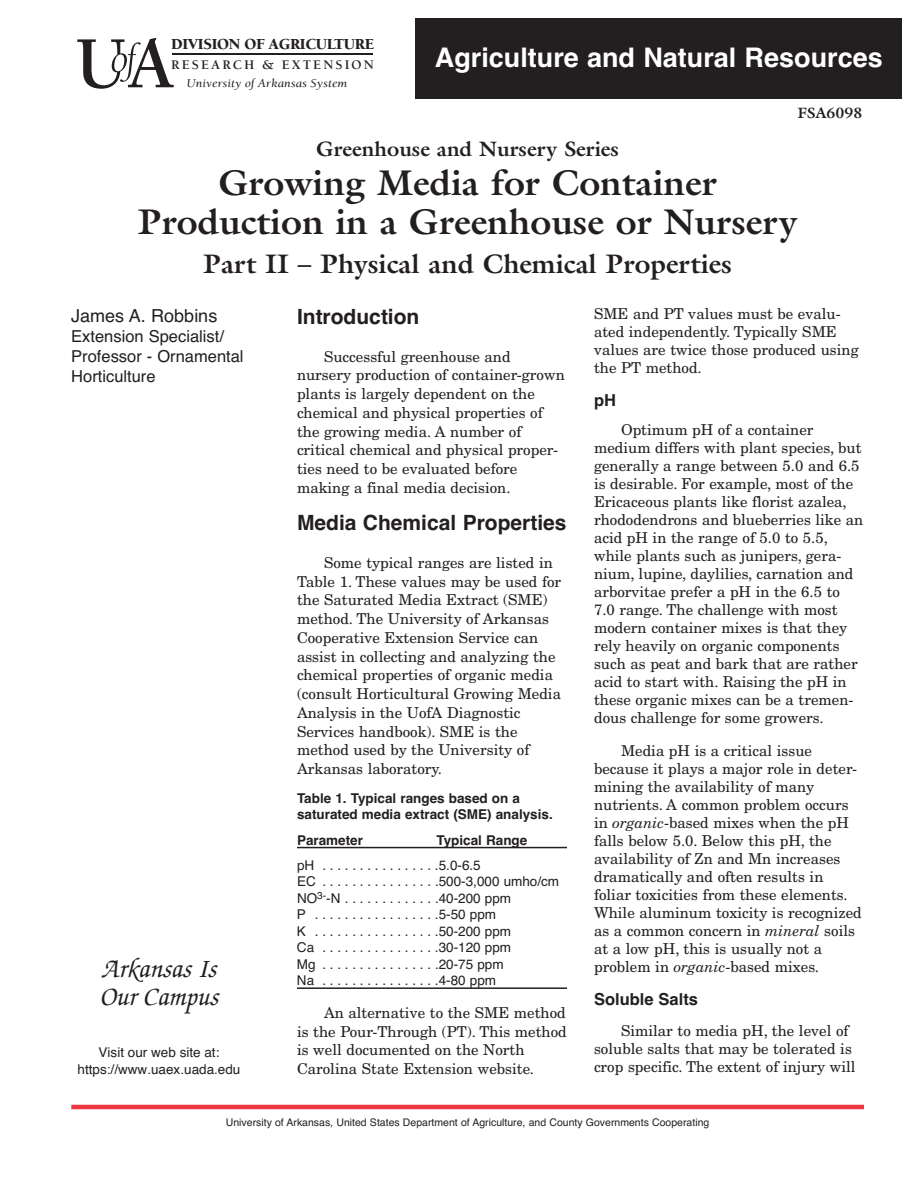
<style>
.page{position:relative;width:918px;height:1188px;background:#fff}
.page>*{position:absolute;margin:0;border:0;box-sizing:border-box;transform-origin:0 0}
.t1{font:700 36px/39px "Galliard";color:#231f20;text-align:center}
.t2{font:700 27px "Galliard";color:#231f20}
.t3{font:700 27px "Helvetica";color:#fff}
.t4{font:italic 500 27px/28.5px "Zapf Chancery";color:#231f20}
.t5{font:700 21px "Helvetica";color:#231f20}
.t6{font:700 21px "Galliard";color:#231f20}
.t7{font:18px "Helvetica";color:#231f20}
.t8{font:16.5px/19.8px "Helvetica";color:#231f20}
.t9{font:700 16.5px "Helvetica";color:#231f20}
.t10{font:900 15.75px "Berkeley";letter-spacing:-.02em;color:#231f20}
.t11{font:15px/18px "New Century Schlbk";color:#231f20}
.t12{font:700 15px "Galliard";color:#231f20}
.t13{font:13.5px/16.5px "Helvetica";color:#231f20;text-align:center}
.t14{font:700 13.5px/16.5px "Helvetica";color:#231f20}
.t15{font:700 13.5px "Berkeley";letter-spacing:.155em;color:#231f20}
.t16{font:italic 12.15px "Berkeley";color:#231f20;scale:1.09 1}
.t17{font:10.5px "Helvetica";color:#231f20}
.s1{font-style:italic}
</style>
<div class="page">
<hr style="left:172px;top:54px;width:201px;height:1px;background:#231f20">
<hr style="left:297px;top:987px;width:270px;height:2px;background:#231f20">
<hr style="left:297px;top:847px;width:270px;height:1px;background:#231f20">
<hr style="left:71px;top:1105px;width:793px;height:4px;background:#ee3640">
<svg style="left:77px;top:38px;width:97px;height:51px"></svg>
<div style="left:416px;top:18px;width:486px;height:81px;background:#231f20"></div>
<p class="t10" style="left:171px;top:37px;width:205px">DIVISION OF AGRICULTURE</p>
<p class="t15" style="left:171px;top:60px;width:204px">RESEARCH &amp; EXTENSION</p>
<p class="t16" style="left:187px;top:78px;width:149px">University of Arkansas System</p>
<h2 class="t3" style="left:435px;top:42px;width:449px">Agriculture and Natural Resources</h2>
<p class="t12" style="left:797px;top:104px;width:67px">FSA6098</p>
<h3 class="t6" style="left:316px;top:137px;width:304px">Greenhouse and Nursery eries</h3>
<h1 class="t1" style="left:138px;top:164px;width:661px">Growing Media for Container<br>Production in a Greenhouse or Nursery</h1>
<h2 class="t2" style="left:203px;top:248px;width:530px">Part II – Physical and Chemical Properties</h2>
<p class="t7" style="left:71px;top:305px;width:148px">James A. Robbins</p>
<p class="t8" style="left:71px;top:327px;width:174px">Extension Specialist/<br>Professor - Ornamental<br>Horticulture</p>
<p class="t11" style="left:594px;top:306px;width:266px">SME and PT values must be evalu&shy;ated independently Typically SME values are twice those produced using the PT method</p>
<p class="t9" style="left:594px;top:391px;width:23px">pH</p>
<p class="t11" style="left:594px;top:422px;width:271px;text-indent:27px">Optimum pH of a container medium differs with plant species, but generally a range between 5 0 and 6 5 is desirable For example, most of the Ericaceous plants like florist azalea, rhododendrons and blueberries like an acid pH in the range of 5 0 to 5 5, while plants such as junipers, gera&shy;nium, lupine, daylilies, carnation and arborvitae prefer a pH in the 6 5 to<br>7 0 range The challenge with most modern container mixes is that they rely heavily on organic components such as peat and bark that are rather acid to start with Raising the pH in these organic mixes can be a tremen&shy;dous challenge for some growers</p>
<p class="t11" style="left:594px;top:743px;width:269px;text-indent:27px">Media pH is a critical issue because it plays a major role in deter&shy;mining the availability of many nutrients A common problem occurs in <span class="s1">organic</span>-based mixes when the pH falls below 5 0 Below this pH, the availability of Zn and Mn increases dramatically and often results in foliar toxicities from these elements While aluminum toxicity is recognized as a common concern in <span class="s1">mineral</span> soils at a low pH, this is usually not a problem in <span class="s1">organic</span>-based mixes</p>
<p class="t9" style="left:594px;top:989px;width:106px">Soluble Salts</p>
<p class="t11" style="left:594px;top:1023px;width:263px;text-indent:27px">Similar to media pH, the level of soluble salts that may be tolerated is crop specific The extent of injury will</p>
<h3 class="t5" style="left:297px;top:304px;width:124px">Introduction</h3>
<p class="t11" style="left:297px;top:348px;width:269px;line-height:18.8px;text-indent:27px">Successful greenhouse and nursery production of container-grown plants is largely dependent on the chemical and physical properties of the growing media A number of critical chemical and physical proper&shy;ties need to be evaluated before making a final media decision</p>
<h3 class="t5" style="left:297px;top:511px;width:271px">Media Chemical Properties</h3>
<p class="t11" style="left:297px;top:554px;width:266px;line-height:18.8px;text-indent:27px">Some typical ranges are listed in Table 1 These values may be used for the Saturated Media Extract (SME) method The University of Arkansas Cooperative Extension Service can assist in collecting and analyzing the chemical properties of organic media (consult Horticultural Growing Media Analysis in the UofA Diagnostic Services handbook) SME is the method used by the University of Arkansas laboratory</p>
<p class="t14" style="left:297px;top:790px;width:257px">Table 1. Typical ranges based on a saturated media extract (SME) analysis.</p>
<p class="t14" style="left:297px;top:832px;width:68px">Parameter</p>
<p class="t14" style="left:436px;top:832px;width:92px">Typical Range</p>
<p class="t13" style="left:297px;top:857px;width:264px;text-align:left">pH . . . . . . . . . . . . . . . .5.0-6.5<br>EC . . . . . . . . . . . . . . . .500-3,000 umho/cm<br>NO<sup>3-</sup>-N . . . . . . . . . . . . .40- 00 ppm<br>P .................5-50 ppm<br>K .................50- 00 ppm<br>Ca . . . . . . . . . . . . . . . .30-1 0 ppm<br>Mg . . . . . . . . . . . . . . . . 0-75 ppm<br>Na . . . . . . . . . . . . . . . .4-80 ppm</p>
<p class="t11" style="left:297px;top:1004px;width:271px;line-height:18.8px;text-indent:27px">An alternative to the SME method is the Pour-Through (PT) This method is well documented on the North Carolina State Extension website</p>
<h2 class="t4" style="left:99px;top:957px;width:120px">Arkansas Is<br>Our Ca pus</h2>
<p class="t13" style="left:78px;top:1045px;width:164px">Visit our web site at: https://www.uaex.uada.edu</p>
<p class="t17" style="left:226px;top:1116px;width:485px">University of Arkansas, United States Department of Agriculture, and County Governments Cooperating</p>
</div>
